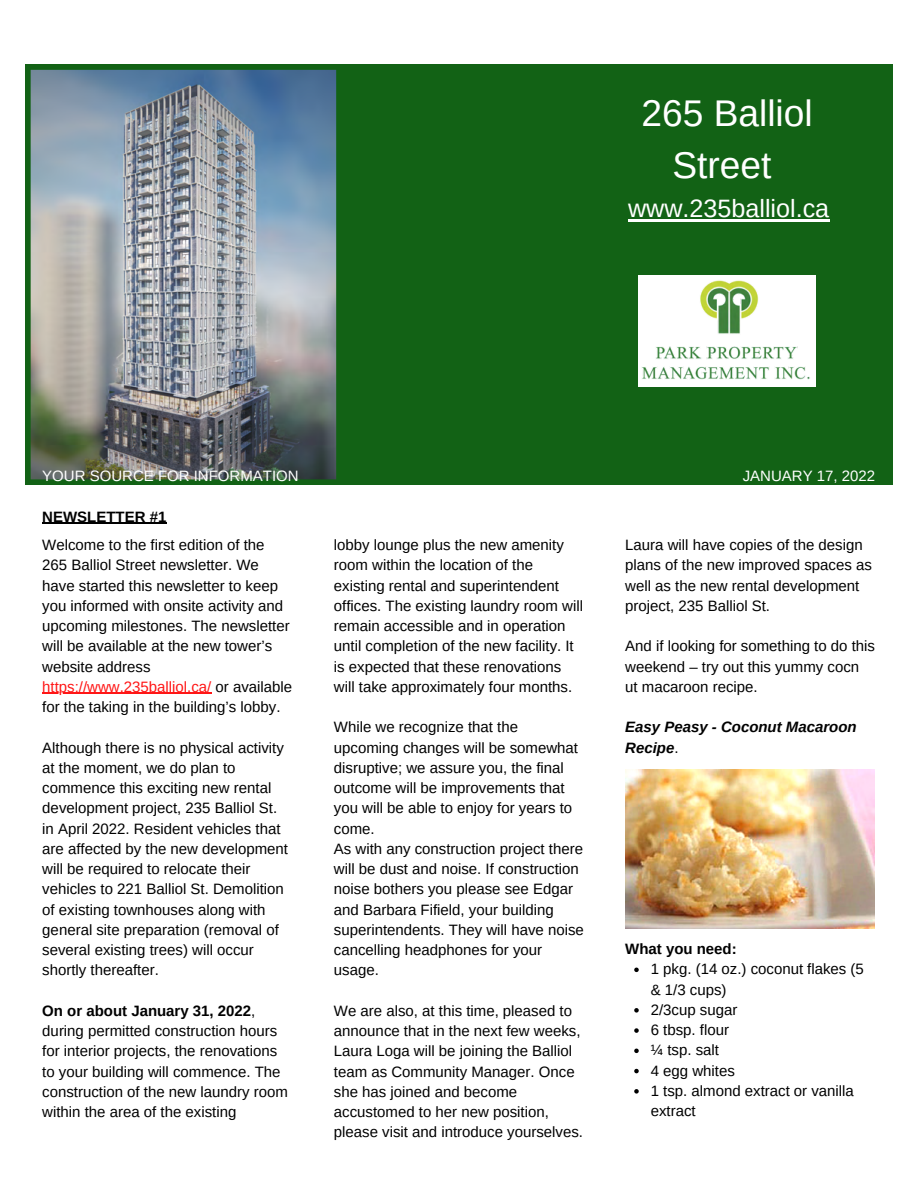
<style>
.page{position:relative;width:918px;height:1188px;background:#fff}
.page>*{position:absolute;margin:0;border:0;box-sizing:border-box;transform-origin:0 0}
.t1{font:37.2px "Arimo";color:#fff}
.t2{font:25.2px "Arimo";color:#fff}
.t3{font:15px/20.2px "Arimo";color:#000}
.t4{font:15px "Arimo";color:#fff}
.t5{font:italic 700 15px/20.2px "Arimo";color:#000}
.t6{font:700 15px "Arimo";color:#000}
.s1{color:#ff1616}
.s2{font-weight:700}
.s3{font-weight:400;font-style:normal}
</style>
<div class="page">
<div style="left:25px;top:64px;width:868px;height:420px;background:#126215"></div>
<img style="left:625px;top:770px;width:250px;height:159px">
<img style="left:638px;top:275px;width:177px;height:111px">
<img style="left:25px;top:69px;width:317px;height:416px">
<hr style="left:42px;top:693px;width:165px;height:1px;background:#ff1616">
<hr style="left:42px;top:523px;width:124px;height:1px;background:#000">
<svg style="left:634px;top:968px;width:5px;height:4px"></svg>
<svg style="left:634px;top:1008px;width:5px;height:5px"></svg>
<svg style="left:634px;top:1028px;width:5px;height:5px"></svg>
<svg style="left:634px;top:1049px;width:5px;height:4px"></svg>
<svg style="left:634px;top:1069px;width:5px;height:4px"></svg>
<svg style="left:634px;top:1089px;width:5px;height:5px"></svg>
<hr style="left:628px;top:220px;width:201px;height:2px;background:#fff">
<p class="t1" style="left:641px;top:93px;width:173px">265 Balliol</p>
<p class="t1" style="left:672px;top:144px;width:100px">Street</p>
<p class="t2" style="left:628px;top:195px;width:203px">www.235balliol.ca</p>
<p class="t4" style="left:42px;top:467px;width:258px">YOUR SOURCE FOR INFORMATION</p>
<p class="t4" style="left:743px;top:467px;width:134px">JANUARY 17, 2022</p>
<p class="t6" style="left:42px;top:508px;width:126px">NEWSLETTER #1</p>
<p class="t3" style="left:42px;top:535px;width:251px">Welcome to the first edition of the 265 Balliol Street newsletter. We have started this newsletter to keep you informed with onsite activity and upcoming milestones. The newsletter will be available at the new tower’s website address <span class="s1">https://www.235balliol.ca/</span> or available for the taking in the building’s lobby.</p>
<p class="t3" style="left:42px;top:737px;width:247px">Although there is no physical activity at the moment, we do plan to commence this exciting new rental development project, 235 Balliol St. in April 2022. Resident vehicles that are affected by the new development will be required to relocate their vehicles to 221 Balliol St. Demolition of existing townhouses along with general site preparation (removal of several existing trees) will occur shortly thereafter.</p>
<p class="t3" style="left:42px;top:1000px;width:247px"><span class="s2">On or about January 31, 2022</span>, during permitted construction hours for interior projects, the renovations to your building will commence. The construction of the new laundry room within the area of the existing</p>
<p class="t3" style="left:334px;top:535px;width:251px">lobby lounge plus the new amenity room within the location of the existing rental and superintendent offices. The existing laundry room will remain accessible and in operation until completion of the new facility. It is expected that these renovations will take approximately four months.</p>
<p class="t3" style="left:334px;top:717px;width:246px">While we recognize that the upcoming changes will be somewhat disruptive; we assure you, the final outcome will be improvements that you will be able to enjoy for years to come.</p>
<p class="t3" style="left:334px;top:838px;width:251px">As with any construction project there will be dust and noise. If construction noise bothers you please see Edgar and Barbara Fifield, your building superintendents. They will have noise cancelling headphones for your usage.</p>
<p class="t3" style="left:334px;top:1000px;width:251px">We are also, at this time, pleased to announce that in the next few weeks, Laura Loga will be joining the Balliol team as Community Manager. Once she has joined and become accustomed to her new position, please visit and introduce yourselves.</p>
<p class="t3" style="left:625px;top:535px;width:248px">Laura will have copies of the design plans of the new improved spaces as well as the new rental development project, 235 Balliol St.</p>
<p class="t3" style="left:625px;top:636px;width:251px">And if looking for something to do this weekend – try out this yummy cocn ut macaroon recipe.</p>
<p class="t5" style="left:625px;top:717px;width:233px">Easy Peasy - Coconut Macaroon<br>Recipe<span class="s3">.</span></p>
<p class="t6" style="left:625px;top:941px;width:113px">What you need:</p>
<p class="t3" style="left:651px;top:959px;width:215px">1 pkg. (14 oz.) coconut flakes (5 &amp; 1/3 cups)</p>
<p class="t3" style="left:651px;top:999px;width:88px">2/3cup sugar</p>
<p class="t3" style="left:651px;top:1020px;width:80px">6 tbsp. flour</p>
<p class="t3" style="left:651px;top:1040px;width:70px">¼ tsp. salt</p>
<p class="t3" style="left:651px;top:1060px;width:86px">4 egg whites</p>
<p class="t3" style="left:651px;top:1080px;width:205px">1 tsp. almond extract or vanilla extract</p>
</div>
